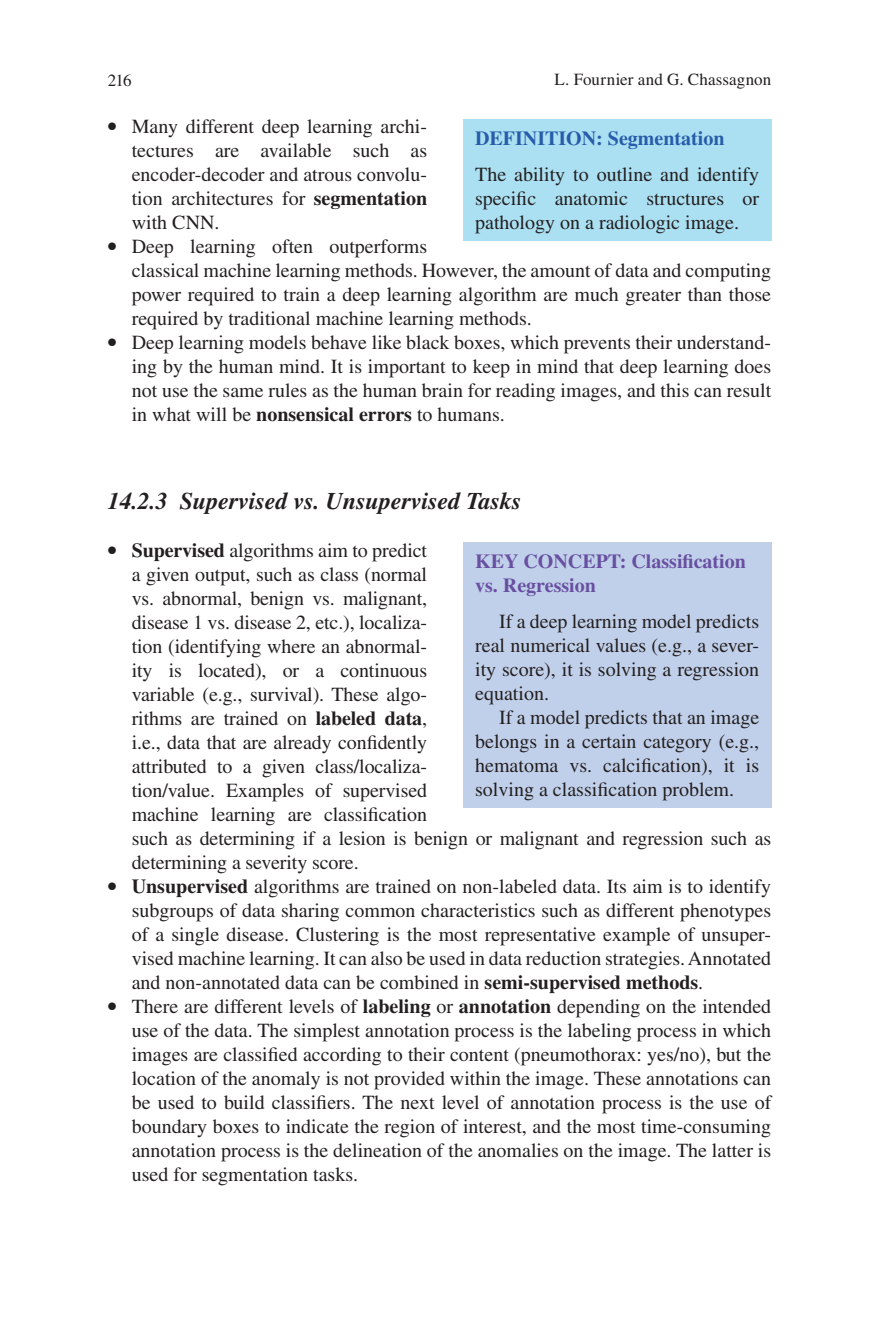
<style>
.page{position:relative;width:879px;height:1333px;background:#fff}
.page>*{position:absolute;margin:0;border:0;box-sizing:border-box;transform-origin:0 0}
.t1{font:italic 700 24px "Times LT Std";color:#231f20}
.t2{font:20px/24px "Times LT Std";color:#231f20;text-align:justify}
.t3{font:700 20px/24px "Times LT Std";color:#6850a1}
.t4{font:700 20px "Times LT Std";color:#275caa}
.t5{font:17px "Times LT Std Roman 2";letter-spacing:.005em;color:#231f20}
.t6{font:17px "Times LT Std";color:#231f20}
.s1{font-weight:700}
</style>
<div class="page">
<div style="left:463px;top:119px;width:308px;height:122px;background:#abe0f2"></div>
<div style="left:463px;top:542px;width:308px;height:265px;background:#c1d0ea"></div>
<p class="t5" style="left:554px;top:70px;width:218px">L. Fournier and G. Chassagnon</p>
<p class="t6" style="left:108px;top:71px;width:25px">216</p>
<p class="t2" style="left:132px;top:114px;width:297px;text-indent:-24px">● Many different deep learning archi&shy;tectures are available such as encoder-decoder and atrous convolu&shy;tion architectures for <span class="s1">segmentation </span>with CNN.</p>
<p class="t2" style="left:132px;top:234px;width:641px;text-align:left;text-indent:-24px">● Deep learning often outperforms<br>classical machine learning methods. However, the amount of data and computing power required to train a deep learning algorithm are much greater than those required by traditional machine learning methods.</p>
<p class="t2" style="left:132px;top:330px;width:641px;text-indent:-24px">● Deep learning models behave like black boxes, which prevents their understand&shy;ing by the human mind. It is important to keep in mind that deep learning does not use the same rules as the human brain for reading images, and this can result in what will be <span class="s1">nonsensical errors</span> to humans.</p>
<p class="t4" style="left:475px;top:126px;width:251px">DEFINITION: Segmentation</p>
<p class="t2" style="left:475px;top:162px;width:286px">The ability to outline and identify specific anatomic structures or pathology on a radiologic image.</p>
<p class="t1" style="left:108px;top:487px;width:415px">14.2.3 Supervised vs. Unsupervised Tasks</p>
<p class="t2" style="left:132px;top:538px;width:641px;text-align:left;text-indent:-24px">● <span class="s1">Supervised</span> algorithms aim to predict<br>a given output, such as class (normal<br>vs. abnormal, benign vs. malignant,<br>disease 1 vs. disease 2, etc.), localiza-<br>tion (identifying where an abnormal-<br>ity is located), or a continuous<br>variable (e.g., survival). These algo-<br>rithms are trained on <span class="s1">labeled data</span>,<br>i.e., data that are already confidently<br>attributed to a given class/localiza-<br>tion/value. Examples of supervised<br>machine learning are classification<br>such as determining if a lesion is benign or malignant and regression such as determining a severity score.</p>
<p class="t2" style="left:132px;top:874px;width:641px;text-indent:-24px">● <span class="s1">Unsupervised</span> algorithms are trained on non-labeled data. Its aim is to identify subgroups of data sharing common characteristics such as different phenotypes of a single disease. Clustering is the most representative example of unsuper&shy;vised machine learning. It can also be used in data reduction strategies. Annotated and non-annotated data can be combined in <span class="s1">semi-supervised methods</span>.</p>
<p class="t2" style="left:132px;top:994px;width:641px;text-indent:-24px">● There are different levels of <span class="s1">labeling</span> or <span class="s1">annotation</span> depending on the intended use of the data. The simplest annotation process is the labeling process in which images are classified according to their content (pneumothorax: yes/no), but the location of the anomaly is not provided within the image. These annotations can be used to build classifiers. The next level of annotation process is the use of boundary boxes to indicate the region of interest, and the most time-consuming annotation process is the delineation of the anomalies on the image. The latter is used for segmentation tasks.</p>
<p class="t3" style="left:475px;top:548px;width:272px">KEY CONCEPT: Classification vs. Regression</p>
<p class="t2" style="left:475px;top:608px;width:286px;text-indent:24px">If a deep learning model predicts real numerical values (e.g., a sever&shy;ity score), it is solving a regression equation.</p>
<p class="t2" style="left:475px;top:704px;width:286px;text-indent:24px">If a model predicts that an image belongs in a certain category (e.g., hematoma vs. calcification), it is solving a classification problem.</p>
</div>
